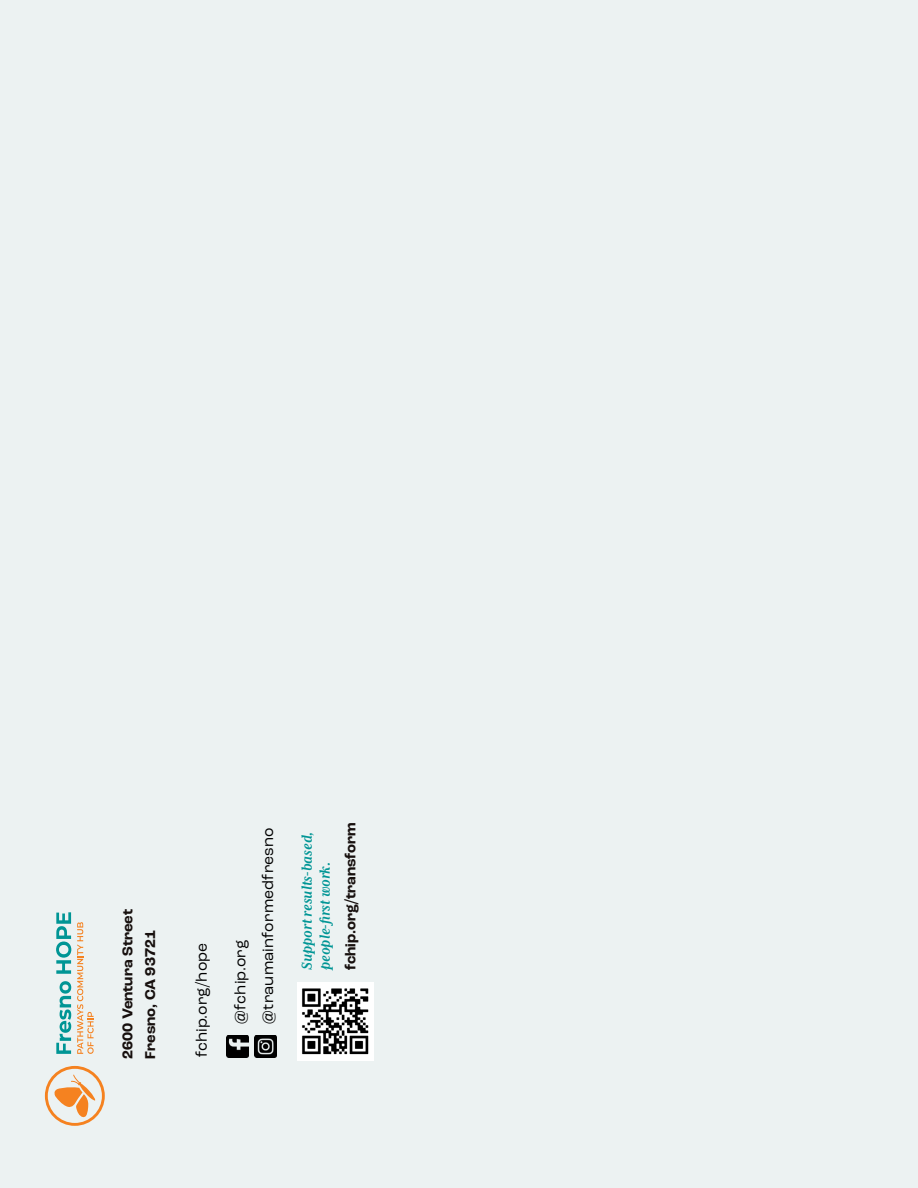
<style>
.page{position:relative;width:918px;height:1188px;background:#ecf2f2}
.page>*{position:absolute;margin:0;border:0;box-sizing:border-box;transform-origin:0 0}
.t1{font:italic 700 16.5px/18px "Mrs Eaves XL Serif Nar OT";color:#009595}
.body{font:15.75px "Roc Grotesk";letter-spacing:.005em;color:#000}
.Body_Text{font:700 15px "Roc Grotesk";color:#17100e}
</style>
<div class="page">
<img style="left:227px;top:1036px;width:21px;height:21px">
<img style="left:254px;top:1036px;width:22px;height:21px">
<svg style="left:56px;top:981px;width:15px;height:73px"></svg>
<svg style="left:56px;top:912px;width:15px;height:62px"></svg>
<svg style="left:77px;top:922px;width:17px;height:132px"></svg>
<svg style="left:45px;top:1066px;width:60px;height:60px"></svg>
<img style="left:297px;top:983px;width:77px;height:77px">
<p class="Body_Text" style="left:118px;top:1059px;width:151px;rotate:-90deg">2600 Ventura Street</p>
<p class="Body_Text" style="left:141px;top:1059px;width:130px;rotate:-90deg">Fresno, CA 93721</p>
<p class="body" style="left:192px;top:1057px;width:116px;rotate:-90deg">fchip.org/hope</p>
<p class="body" style="left:231px;top:1024px;width:86px;rotate:-90deg">@fchip.org</p>
<p class="body" style="left:259px;top:1024px;width:198px;rotate:-90deg">@traumainformedfresno</p>
<p class="t1" style="left:298px;top:970px;width:140px;rotate:-90deg">Support results-based, people-first work.</p>
<p class="Body_Text" style="left:341px;top:970px;width:149px;rotate:-90deg">fchip.org/transform</p>
</div>
